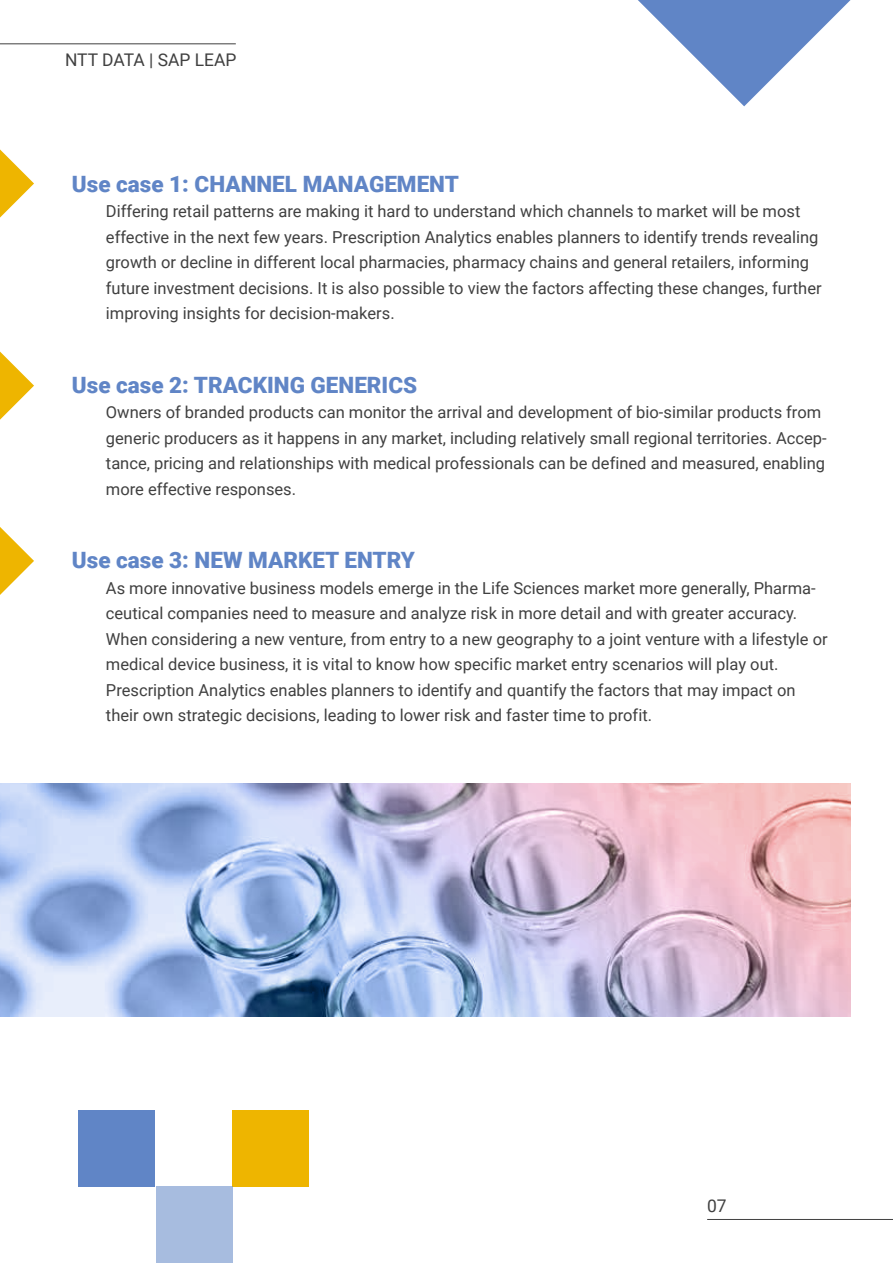
<style>
.page{position:relative;width:893px;height:1263px;background:#fff}
.page>*{position:absolute;margin:0;border:0;box-sizing:border-box;transform-origin:0 0}
.t1{font:900 22.5px "Roboto";color:#6085c6}
.t2{font:17.4px "Roboto";color:#404040}
.t3{font:16.5px/25.5px "Roboto";color:#404040}
</style>
<div class="page">
<div style="left:232px;top:1110px;width:77px;height:76px;background:#eeb500"></div>
<div style="left:78px;top:1110px;width:77px;height:77px;background:#6085c6"></div>
<div style="left:156px;top:1186px;width:76px;height:77px;background:#a7bcdf"></div>
<hr style="left:707px;top:1219px;width:186px;height:1px;background:#404040">
<hr style="left:0;top:44px;width:236px;height:1px;background:#404040">
<img style="left:0;top:783px;width:850px;height:234px">
<svg style="left:638px;top:0;width:212px;height:106px"></svg>
<svg style="left:0;top:149px;width:34px;height:69px"></svg>
<svg style="left:0;top:351px;width:34px;height:69px"></svg>
<svg style="left:0;top:527px;width:34px;height:68px"></svg>
<p class="t2" style="left:65px;top:48px;width:173px">NTT DATA | SAP LEAP</p>
<h1 class="t1" style="left:72px;top:168px;width:389px">Use case 1: CHANNEL MANAGEMENT</h1>
<p class="t3" style="left:106px;top:198px;width:717px">Differing retail patterns are making it hard to understand which channels to market will be most effective in the next few years. Prescription Analytics enables planners to identify trends revealing growth or decline in different local pharmacies, pharmacy chains and general retailers, informing future investment decisions. It is also possible to view the factors affecting these changes, further improving insights for decision-makers.</p>
<h1 class="t1" style="left:72px;top:369px;width:347px">Use case 2: TRACKING GENERICS</h1>
<p class="t3" style="left:106px;top:399px;width:722px">Owners of branded products can monitor the arrival and development of bio-similar products from generic producers as it happens in any market, including relatively small regional territories. Accep&shy;tance, pricing and relationships with medical professionals can be defined and measured, enabling more effective responses.</p>
<h1 class="t1" style="left:72px;top:545px;width:345px">Use case 3: NEW MARKET ENTRY</h1>
<p class="t3" style="left:106px;top:575px;width:723px">As more innovative business models emerge in the Life Sciences market more generally, Pharma&shy;ceutical companies need to measure and analyze risk in more detail and with greater accuracy.<br>When considering a new venture, from entry to a new geography to a joint venture with a lifestyle or medical device business, it is vital to know how specific market entry scenarios will play out.<br>Prescription Analytics enables planners to identify and quantify the factors that may impact on their own strategic decisions, leading to lower risk and faster time to profit.</p>
<p class="t2" style="left:707px;top:1193px;width:21px">07</p>
</div>
